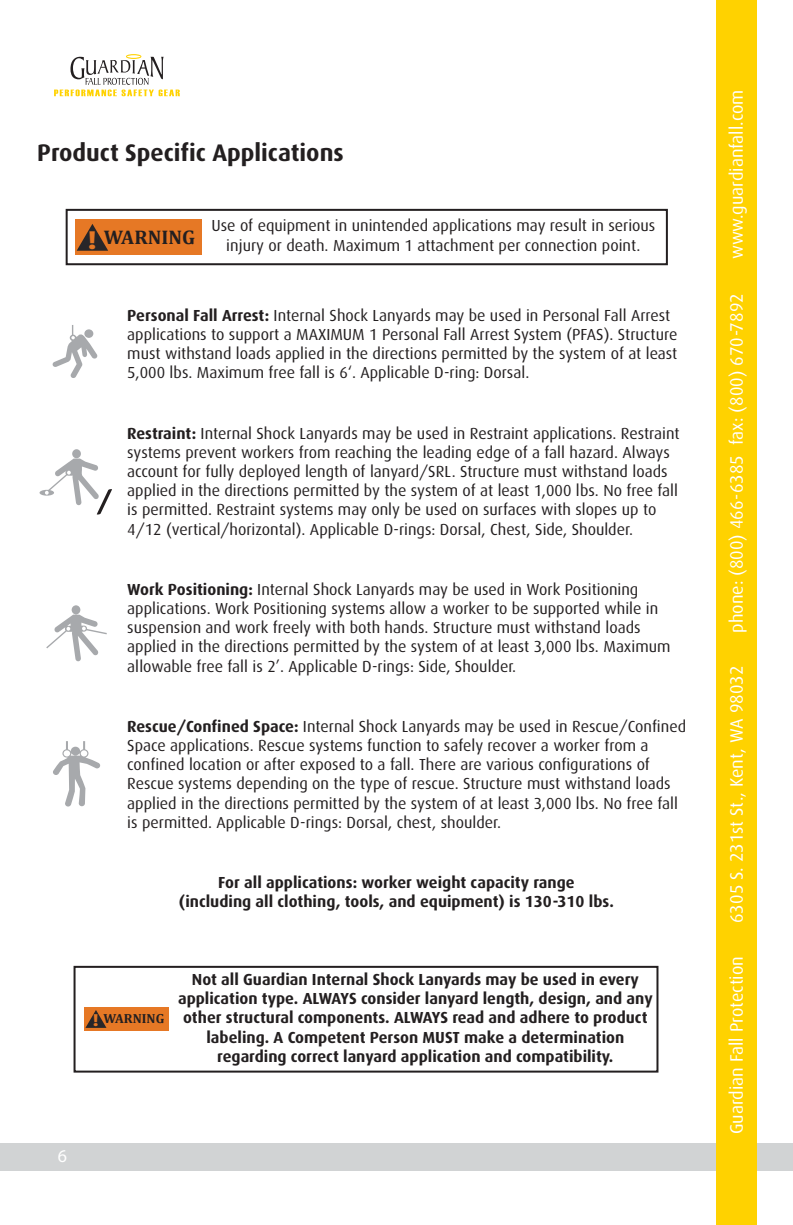
<style>
.page{position:relative;width:793px;height:1225px;background:#fff}
.page>*{position:absolute;margin:0;border:0;box-sizing:border-box;transform-origin:0 0}
.t1{font:700 24px "Dax";color:#231f20}
.t2{font:700 19.8px "Cambria";color:#231f20}
.t3{font:18px "Dax";color:#fff}
.t4{font:18px "Myriad Pro";color:#fff}
.t5{font:16px/19.2px "Dax";color:#231f20}
.t6{font:700 16px/19.2px "Dax";color:#231f20;text-align:center}
.t7{font:700 13.2px "Cambria";color:#231f20}
.s1{font-family:"Myriad Pro";font-size:26.2px;color:#e67825}
.s2{font-weight:700}
.s3{font-family:"Myriad Pro";font-size:17.4px;color:#e67825}
</style>
<div class="page">
<div style="left:72px;top:449px;width:9px;height:9px;background:#a7a9ac;border-radius:50%"></div>
<svg style="left:39px;top:489px;width:15px;height:6px"></svg>
<svg style="left:45px;top:458px;width:67px;height:57px"></svg>
<svg style="left:52px;top:325px;width:46px;height:53px"></svg>
<div style="left:66px;top:209px;width:601px;height:56px;border:2px solid #231f20"></div>
<div style="left:75px;top:219px;width:126px;height:36px;background:#e67825"></div>
<svg style="left:77px;top:224px;width:31px;height:27px"></svg>
<div style="left:0;top:1143px;width:792px;height:27px;background:#d1d3d4"></div>
<div style="left:715px;top:0;width:41px;height:1224px;background:#ffd200"></div>
<svg style="left:54px;top:54px;width:126px;height:42px"></svg>
<svg style="left:46px;top:605px;width:61px;height:56px"></svg>
<svg style="left:53px;top:741px;width:47px;height:65px"></svg>
<div style="left:84px;top:1006px;width:84px;height:24px;background:#e67825"></div>
<svg style="left:86px;top:1010px;width:20px;height:17px"></svg>
<div style="left:73px;top:965px;width:585px;height:107px;border:2px solid #231f20"></div>
<h1 class="t1" style="left:37px;top:139px;width:308px">Product Specific Applications</h1>
<p class="t2" style="left:88px;top:223px;width:108px"><span class="s1">!</span> WARNING</p>
<p class="t5" style="left:211px;top:216px;width:445px;text-align:center">Use of equipment in unintended applications may result in serious injury or death. Maximum 1 attachment per connection point.</p>
<p class="t5" style="left:127px;top:306px;width:551px"><span class="s2">Personal Fall Arrest:</span> Internal Shock Lanyards may be used in Personal Fall Arrest applications to support a MAXIMUM 1 Personal Fall Arrest System (PFAS). Structure must withstand loads applied in the directions permitted by the system of at least 5,000 lbs. Maximum free fall is 6‘. Applicable D-ring: Dorsal.</p>
<p class="t5" style="left:127px;top:423px;width:553px"><span class="s2">Restraint:</span> Internal Shock Lanyards may be used in Restraint applications. Restraint systems prevent workers from reaching the leading edge of a fall hazard. Always account for fully deployed length of lanyard/SRL. Structure must withstand loads applied in the directions permitted by the system of at least 1,000 lbs. No free fall is permitted. Restraint systems may only be used on surfaces with slopes up to 4/12 (vertical/horizontal). Applicable D-rings: Dorsal, Chest, Side, Shoulder.</p>
<p class="t5" style="left:127px;top:579px;width:544px"><span class="s2">Work Positioning:</span> Internal Shock Lanyards may be used in Work Positioning applications. Work Positioning systems allow a worker to be supported while in suspension and work freely with both hands. Structure must withstand loads applied in the directions permitted by the system of at least 3,000 lbs. Maximum allowable free fall is 2’. Applicable D-rings: Side, Shoulder.</p>
<p class="t5" style="left:127px;top:716px;width:560px"><span class="s2">Rescue/Confined Space:</span> Internal Shock Lanyards may be used in Rescue/Confined Space applications. Rescue systems function to safely recover a worker from a confined location or after exposed to a fall. There are various configurations of Rescue systems depending on the type of rescue. Structure must withstand loads applied in the directions permitted by the system of at least 3,000 lbs. No free fall is permitted. Applicable D-rings: Dorsal, chest, shoulder.</p>
<p class="t6" style="left:179px;top:872px;width:436px">For all applications: worker weight capacity range<br>(including all clothing, tools, and equipment) is 130-310 lbs.</p>
<p class="t7" style="left:93px;top:1009px;width:73px"><span class="s3">!</span> WARNING</p>
<p class="t6" style="left:178px;top:969px;width:476px">Not all Guardian Internal Shock Lanyards may be used in every application type. ALWAYS consider lanyard length, design, and any other structural components. ALWAYS read and adhere to product labeling. A Competent Person MUST make a determination regarding correct lanyard application and compatibility.</p>
<p class="t4" style="left:58px;top:1144px;width:11px">6</p>
<p class="t3" style="left:726px;top:259px;width:171px;rotate:-90deg">www.guardianfall.com</p>
<p class="t3" style="left:726px;top:632px;width:341px;rotate:-90deg">phone: (800) 466-6385 fax: (800) 670-7892</p>
<p class="t3" style="left:726px;top:922px;width:258px;rotate:-90deg">6305 S. 231st St., Kent, WA 98032</p>
<p class="t3" style="left:726px;top:1134px;width:179px;rotate:-90deg">Guardian Fall Protection</p>
</div>
